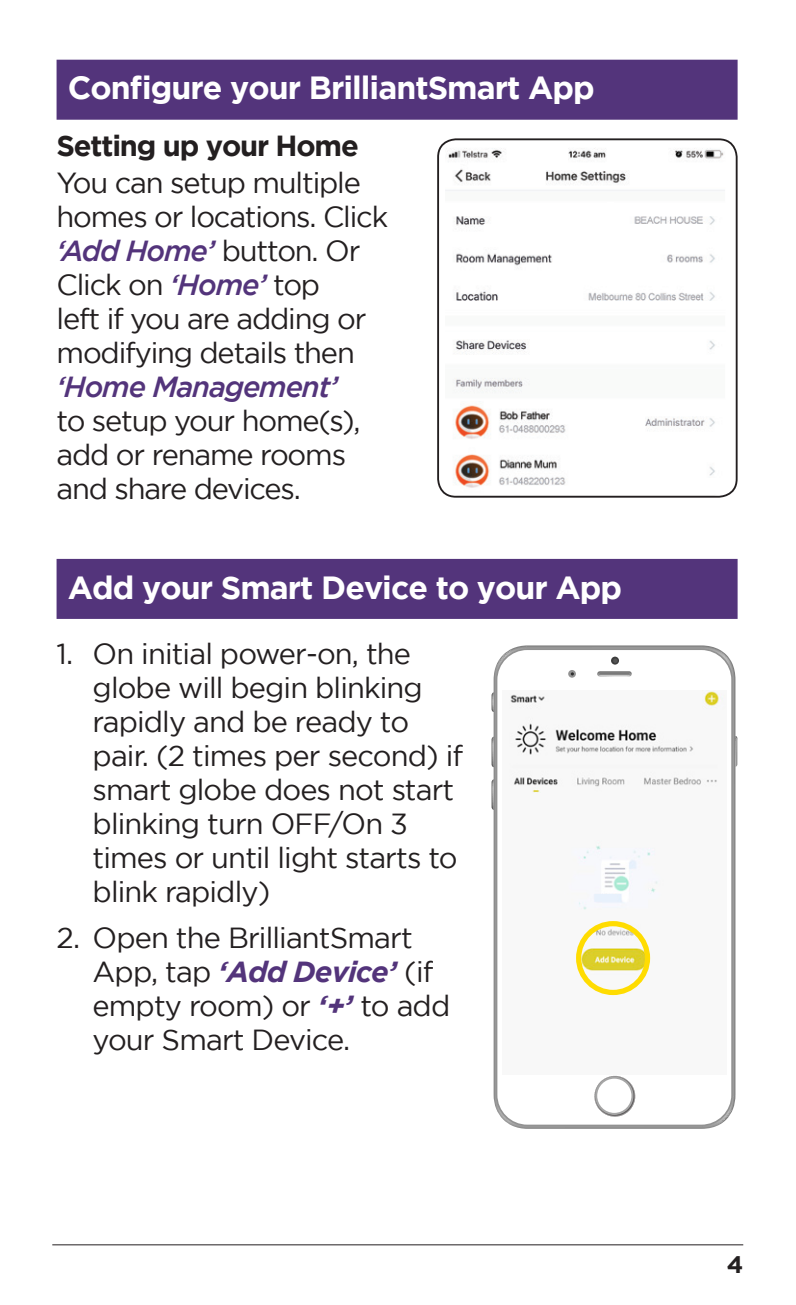
<style>
.page{position:relative;width:796px;height:1305px;background:#fff}
.page>*{position:absolute;margin:0;border:0;box-sizing:border-box;transform-origin:0 0}
.main_head{font:700 32px "Gotham";letter-spacing:-.03em;color:#fff}
.indent_right{font:28.8px/34px "Gotham";letter-spacing:-.03em;color:#231f20}
.heading{font:700 28.8px "Gotham";letter-spacing:-.04em;color:#231f20}
.t1{font:700 24px "Gotham";color:#231f20}
.s1{font-weight:500;font-style:italic;color:#53347b}
.s2{font-weight:700;font-style:italic;color:#53347b}
</style>
<div class="page">
<div style="left:57px;top:60px;width:680px;height:60px;background:#53347b"></div>
<div style="left:57px;top:559px;width:680px;height:60px;background:#53347b"></div>
<img style="left:445px;top:148px;width:279px;height:349px">
<div style="left:437px;top:138px;width:300px;height:359px;border:2px solid #231f20;border-radius:18px"></div>
<svg style="left:493px;top:645px;width:242px;height:483px;background:#a6a6a6"></svg>
<svg style="left:495px;top:648px;width:237px;height:478px"></svg>
<svg style="left:591px;top:1073px;width:45px;height:45px"></svg>
<svg style="left:594px;top:1076px;width:39px;height:39px"></svg>
<div style="left:597px;top:1078px;width:34px;height:34px;background:#fff;border-radius:50%"></div>
<svg style="left:568px;top:670px;width:7px;height:7px"></svg>
<svg style="left:610px;top:656px;width:8px;height:8px"></svg>
<svg style="left:612px;top:658px;width:5px;height:5px"></svg>
<svg style="left:597px;top:671px;width:34px;height:5px"></svg>
<svg style="left:491px;top:692px;width:2px;height:20px"></svg>
<svg style="left:491px;top:737px;width:2px;height:30px"></svg>
<svg style="left:491px;top:779px;width:2px;height:31px"></svg>
<svg style="left:735px;top:736px;width:2px;height:31px"></svg>
<img style="left:502px;top:690px;width:224px;height:384px">
<div style="left:575px;top:921px;width:74px;height:74px;border:5px solid #ffdc01;border-radius:50%"></div>
<hr style="left:52px;top:1244px;width:690px;height:1px;background:#231f20">
<p class="main_head" style="left:68px;top:70px;width:528px">Configure your BrilliantSmart App</p>
<p class="heading" style="left:57px;top:129px;width:303px">Setting up your Home</p>
<p class="indent_right" style="left:57px;top:165px;width:333px">You can setup multiple homes or locations. Click <span class="s1">‘Add Home’</span> button. Or<br>Click on <span class="s1">‘Home’</span> top<br>left if you are adding or modifying details then <span class="s1">‘Home Management’<br></span>to setup your home(s), add or rename rooms and share devices.</p>
<p class="main_head" style="left:68px;top:569px;width:555px">Add your Smart Device to your App</p>
<p class="indent_right" style="left:93px;top:636px;width:372px;text-indent:-36px">1. On initial power-on, the globe will begin blinking rapidly and be ready to pair. (2 times per second) if smart globe does not start blinking turn OFF/On 3 times or until light starts to blink rapidly)</p>
<p class="indent_right" style="left:93px;top:920px;width:359px;text-indent:-36px">2. Open the BrilliantSmart<br>App, tap <span class="s2">‘Add Device’</span> (if empty room) or <span class="s2">‘+’</span> to add your Smart Device.</p>
<p class="t1" style="left:726px;top:1250px;width:18px">4</p>
</div>
